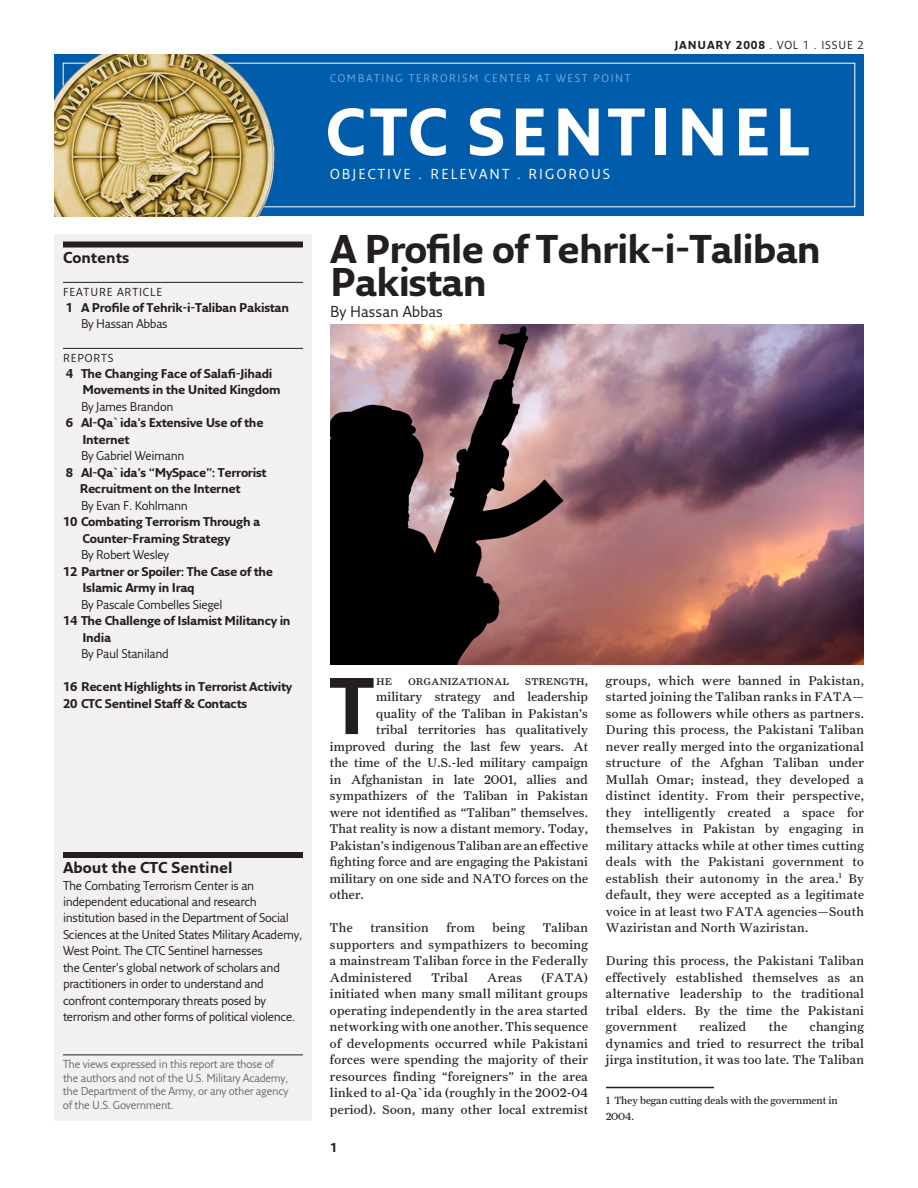
<style>
.page{position:relative;width:918px;height:1188px;background:#fff}
.page>*{position:absolute;margin:0;border:0;box-sizing:border-box;transform-origin:0 0}
.t1{font:700 78px "Fresco Sans";color:#231f20}
.t2{font:700 65.25px "Fresco Sans";color:#fff}
.t3{font:700 39px/33px "Fresco Sans";letter-spacing:-.025em;color:#231f20}
.t4{font:700 15.3px "Fresco Sans";color:#231f20}
.t5{font:15.3px "Fresco Sans";color:#231f20}
.t6{font:14.1px "Fresco Sans";letter-spacing:.15em;color:#fff}
.t7{font:12.75px/16.5px "Farnham Text Regular LF";letter-spacing:.01em;color:#231f20;text-align:justify}
.t8{font:12.75px "Farnham Text Regular SC";letter-spacing:-.005em;color:#231f20}
.t9{font:12.3px/16.5px "Fresco Sans";letter-spacing:-.025em;color:#231f20}
.t10{font:700 12.3px/16.5px "Fresco Sans";letter-spacing:-.025em;color:#231f20}
.t11{font:11.25px/13.5px "Fresco Sans";letter-spacing:-.025em;color:#6c6d70}
.t12{font:11.25px "Fresco Sans";letter-spacing:.075em;color:#231f20}
.t13{font:10.8px "Fresco Sans";letter-spacing:.15em;color:#6caddf}
.t14{font:10.5px/16.5px "Farnham Text Regular LF";letter-spacing:-.005em;color:#231f20}
.s1{font-weight:700}
.s2{font-family:"Farnham Text Regular LF"}
</style>
<div class="page">
<div style="left:54px;top:234px;width:258px;height:886px;background:#f3f1ef"></div>
<hr style="left:606px;top:1087px;width:108px;height:1px;background:#231f20">
<div style="left:63px;top:242px;width:240px;height:6px;background:#231f20"></div>
<hr style="left:63px;top:282px;width:240px;height:1px;background:#231f20">
<hr style="left:63px;top:348px;width:240px;height:1px;background:#231f20">
<div style="left:63px;top:852px;width:240px;height:6px;background:#231f20"></div>
<hr style="left:63px;top:1054px;width:240px;height:1px;background:#231f20">
<div style="left:54px;top:54px;width:810px;height:162px;background:#015dab"></div>
<img style="left:54px;top:54px;width:220px;height:162px">
<img style="left:330px;top:324px;width:534px;height:340px">
<p class="t4" style="left:63px;top:248px;width:68px">Contents</p>
<p class="t12" style="left:63px;top:285px;width:101px">feature article</p>
<p class="t10" style="left:66px;top:299px;width:225px">1 A Profile of Tehrik-i-Taliban Pakistan</p>
<p class="t9" style="left:81px;top:316px;width:88px">By Hassan Abbas</p>
<p class="t12" style="left:63px;top:351px;width:52px">Reports</p>
<p class="t10" style="left:82px;top:365px;width:200px;text-indent:-17px">4 The Changing Face of Salafi-Jihadi<br>Movements in the United Kingdom</p>
<p class="t9" style="left:81px;top:398px;width:94px">By James Brandon</p>
<p class="t10" style="left:82px;top:415px;width:183px;text-indent:-17px">6 Al-Qa`ida’s Extensive Use of the<br>Internet</p>
<p class="t9" style="left:81px;top:448px;width:105px">By Gabriel Weimann</p>
<p class="t10" style="left:80px;top:464px;width:188px;text-indent:-14px">8 Al-Qa`ida’s “MySpace”: Terrorist<br>Recruitment on the Internet</p>
<p class="t9" style="left:81px;top:497px;width:109px">By Evan F. Kohlmann</p>
<p class="t10" style="left:82px;top:514px;width:179px;text-indent:-19px">10 Combating Terrorism Through a<br>Counter-Framing Strategy</p>
<p class="t9" style="left:81px;top:547px;width:90px">By Robert Wesley</p>
<p class="t10" style="left:82px;top:563px;width:192px;text-indent:-19px">12 Partner or Spoiler: The Case of the<br>Islamic Army in Iraq</p>
<p class="t9" style="left:81px;top:596px;width:143px">By Pascale Combelles Siegel</p>
<p class="t10" style="left:82px;top:613px;width:210px;text-indent:-19px">14 The Challenge of Islamist Militancy in<br>India</p>
<p class="t9" style="left:81px;top:646px;width:89px">By Paul Staniland</p>
<p class="t10" style="left:63px;top:679px;width:231px">16 Recent Highlights in Terrorist Activity<br>20 CTC Sentinel Staff &amp; Contacts</p>
<p class="t4" style="left:63px;top:858px;width:171px">About the CTC Sentinel</p>
<p class="t9" style="left:63px;top:877px;width:241px">The Combating Terrorism Center is an independent educational and research institution based in the Department of Social Sciences at the U nited States Military Academy, West Point. The CTC</p>
<p class="t9" style="left:63px;top:943px;width:234px;text-indent:105px">Sentinel harnesses<br>the Center’s global network of scholars and practitioners in order to understand and confront contemporary threats posed by terrorism and other forms of political violence.</p>
<p class="t11" style="left:63px;top:1057px;width:227px">The views expressed in this report are those of the authors and not of the U .S. Military Academy, the Department of the Army, or any other agency of the U .S. Government.</p>
<p class="t13" style="left:330px;top:72px;width:27px">Comba</p>
<p class="t13" style="left:374px;top:72px;width:258px">ting Terrorism Center at West Point</p>
<p class="t12" style="left:675px;top:38px;width:191px"><span class="s1">JANUARY 2008</span> . Vol 1 . I ssue 2</p>
<h2 class="t2" style="left:326px;top:92px;width:228px">CTC Sentine</h2>
<h2 class="t2" style="left:775px;top:92px;width:36px">l</h2>
<p class="t6" style="left:330px;top:166px;width:10px">Obj</p>
<p class="t6" style="left:358px;top:166px;width:253px">ectiv e . Releva nt . Rigorous</p>
<h3 class="t3" style="left:330px;top:231px;width:493px">A Profile of Tehrik-i-Taliban<br>Pakistan</h3>
<p class="t5" style="left:330px;top:302px;width:115px">By Hassan Abbas</p>
<h1 class="t1" style="left:330px;top:659px;width:45px">T</h1>
<p class="t8" style="left:376px;top:673px;width:17px">he</p>
<p class="t8" style="left:408px;top:673px;width:102px">organizational</p>
<p class="t8" style="left:525px;top:673px;width:64px">strength<span class="s2">,</span></p>
<p class="t7" style="left:376px;top:688px;width:213px">military strategy and leadership</p>
<p class="t7" style="left:376px;top:705px;width:213px">quality of the Taliban in Pakistan’s</p>
<p class="t7" style="left:376px;top:721px;width:213px">tribal territories has qualitatively</p>
<p class="t7" style="left:330px;top:738px;width:260px">improved during the last few years. At</p>
<p class="t7" style="left:330px;top:754px;width:260px">the time of the U.S.-led military campaign</p>
<p class="t7" style="left:330px;top:771px;width:259px">in Afghanistan in late 2001, allies and</p>
<p class="t7" style="left:330px;top:787px;width:260px">sympathizers of the Taliban in Pakistan</p>
<p class="t7" style="left:330px;top:804px;width:259px">were not identified as “Taliban” themselves.</p>
<p class="t7" style="left:330px;top:820px;width:260px">That reality is now a distant memory. Today,</p>
<p class="t7" style="left:330px;top:837px;width:259px">Pakistan’s indigenous Taliban are an effective</p>
<p class="t7" style="left:330px;top:853px;width:259px">fighting force and are engaging the Pakistani</p>
<p class="t7" style="left:330px;top:870px;width:260px">military on one side and NATO forces on the</p>
<p class="t7" style="left:330px;top:886px;width:35px">other.</p>
<p class="t7" style="left:330px;top:919px;width:24px">The</p>
<p class="t7" style="left:370px;top:919px;width:60px">transition</p>
<p class="t7" style="left:446px;top:919px;width:30px">from</p>
<p class="t7" style="left:493px;top:919px;width:34px">being</p>
<p class="t7" style="left:330px;top:919px;width:260px;text-indent:213px">Taliban supporters and sympathizers to becoming a mainstream Taliban force in the Federally Administered</p>
<p class="t7" style="left:330px;top:969px;width:260px;text-indent:212px">(FATA) initiated when many small militant groups operating independently in the area started networking with one another. This sequence of developments occurred while Pakistani forces were spending the majority of their resources finding “foreigners” in the area linked to al-Qa`ida (roughly in the 2002-04 period). Soon, many other local extremist</p>
<p class="t7" style="left:431px;top:969px;width:38px">Tribal</p>
<p class="t7" style="left:487px;top:969px;width:36px">Areas</p>
<p class="t10" style="left:330px;top:1139px;width:9px">1</p>
<p class="t7" style="left:606px;top:672px;width:260px">groups, which were banned in Pakistan, started joining the Taliban ranks in FATA— some as followers while others as partners.<br>During this process, the Pakistani Taliban never really merged into the organizational structure of the Afghan Taliban under Mullah Omar; instead, they developed a distinct identity. From their perspective, they intelligently created a space for themselves in Pakistan by engaging in military attacks while at other times cutting deals with the Pakistani government to establish their autonomy in the area.<sup>1</sup> By default, they were accepted as a legitimate voice in at least two FATA agencies—South Waziristan and North Waziristan.</p>
<p class="t7" style="left:606px;top:952px;width:260px">During this process, the Pakistani Taliban effectively established themselves as an alternative leadership to the traditional tribal elders. By the time the Pakistani government</p>
<p class="t7" style="left:606px;top:1018px;width:260px;text-indent:204px">changing dynamics and tried to resurrect the tribal jirga institution, it was too late. The Taliban</p>
<p class="t14" style="left:606px;top:1092px;width:233px">1 They began cutting deals with the government in<br>2004.</p>
<p class="t7" style="left:700px;top:1018px;width:48px">realized</p>
<p class="t7" style="left:769px;top:1018px;width:20px">the</p>
</div>
